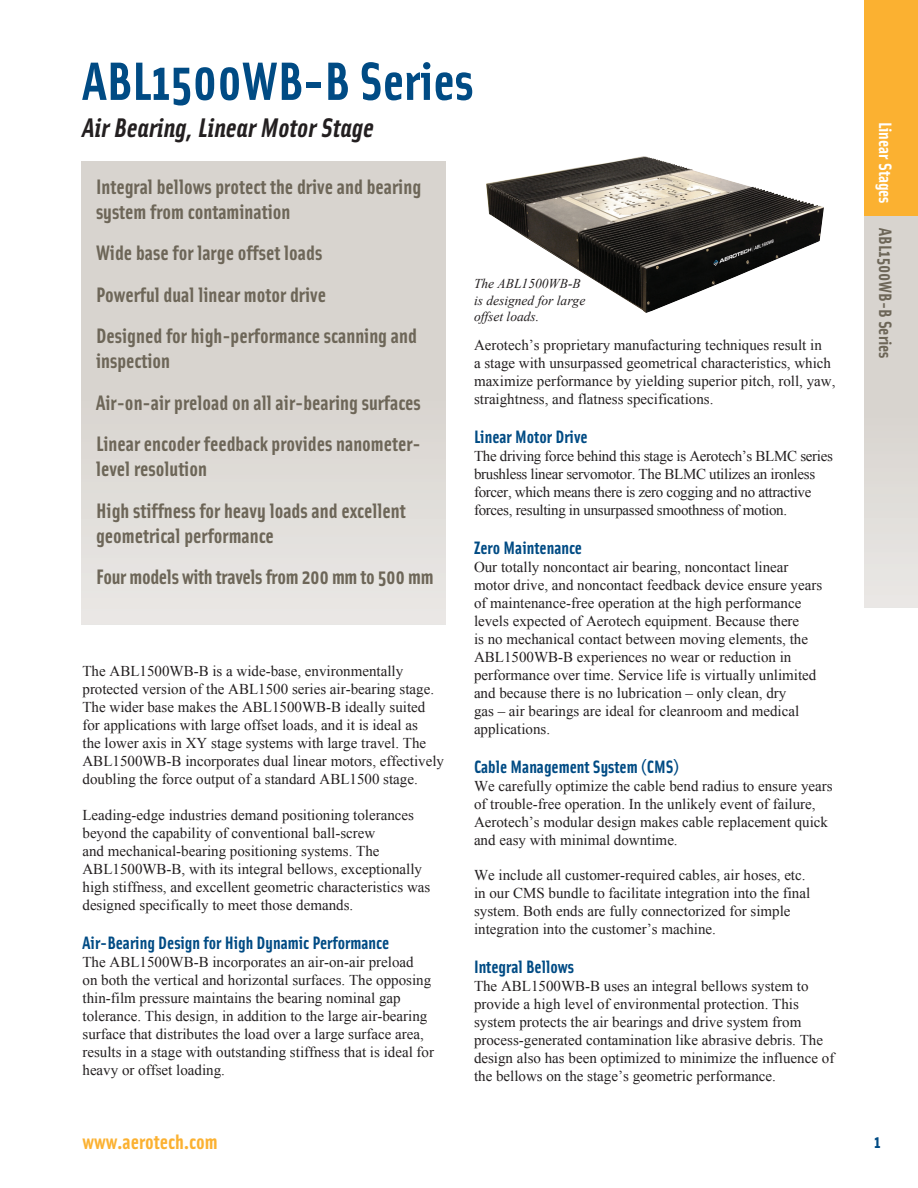
<style>
.page{position:relative;width:918px;height:1188px;background:#fff}
.page>*{position:absolute;margin:0;border:0;box-sizing:border-box;transform-origin:0 0}
.Product_Title{font:700 54px "Solex";color:#004b84}
.Product_Subtitle{font:italic 700 27px "Solex";color:#231f20}
.Bullets{font:700 21px/25.2px "Solex";color:#6d6658}
.t1{font:700 21px "Solex";color:#fbb131}
.Text_Titles{font:700 18px "Solex";color:#004b84}
.t2{font:700 18px "Solex";color:#6d6658}
.t3{font:700 18px "Solex";color:#fff}
.Text_Body{font:15px/18px "Times New Roman";color:#231f20}
.Text_Body-2{font:15px/18px "Times New Roman";letter-spacing:-.02em;color:#231f20}
.Captions_Cutlines{font:italic 13.5px/16.2px "Times New Roman";color:#231f20}
</style>
<div class="page">
<div style="left:864px;top:216px;width:54px;height:391px;background:linear-gradient(to bottom,#d3cfc9,#e6e3e0)"></div>
<div style="left:864px;top:0;width:54px;height:216px;background:#fbb131"></div>
<img style="left:486px;top:156px;width:338px;height:157px">
<div style="left:81px;top:162px;width:365px;height:462px;background:linear-gradient(to bottom,#d3cfc9,#e6e3e0)"></div>
<p class="Product_Title" style="left:82px;top:46px;width:392px">ABL1500WB-B Series</p>
<p class="Product_Subtitle" style="left:82px;top:110px;width:293px">Air Bearing, Linear Motor Stage</p>
<p class="Bullets" style="left:96px;top:173px;width:327px">Integral bellows protect the drive and bearing system from contamination</p>
<p class="Bullets" style="left:96px;top:240px;width:228px">Wide base for large offset loads</p>
<p class="Bullets" style="left:96px;top:281px;width:232px">Powerful dual linear motor drive</p>
<p class="Bullets" style="left:96px;top:322px;width:322px">Designed for high-performance scanning and inspection</p>
<p class="Bullets" style="left:96px;top:389px;width:326px">Air-on-air preload on all air-bearing surfaces</p>
<p class="Bullets" style="left:96px;top:430px;width:326px">Linear encoder feedback provides nanometer&shy;level resolution</p>
<p class="Bullets" style="left:96px;top:497px;width:311px">High stiffness for heavy loads and excellent geometrical performance</p>
<p class="Bullets" style="left:96px;top:564px;width:339px">Four models with travels from 200 mm to 500 mm</p>
<p class="Text_Body" style="left:82px;top:662px;width:363px">The ABL1500WB-B is a wide-base, environmentally protected version of the ABL1500 series air-bearing stage.<br>The wider base makes the ABL1500WB-B ideally suited for applications with large offset loads, and it is ideal as<br>the lower axis in XY stage systems with large travel. The ABL1500WB-B incorporates dual linear motors, effectively doubling the force output of a standard ABL1500 stage.</p>
<p class="Text_Body" style="left:82px;top:805px;width:349px">Leading-edge industries demand positioning tolerances beyond the capability of conventional ball-screw<br>and mechanical-bearing positioning systems. The ABL1500WB-B, with its integral bellows, exceptionally high stiffness, and excellent geometric characteristics was designed specifically to meet those demands.</p>
<p class="Text_Titles" style="left:82px;top:931px;width:308px">Air-Bearing Design for High Dynamic Performance</p>
<p class="Text_Body" style="left:82px;top:952px;width:353px">The ABL1500WB-B incorporates an air-on-air preload<br>on both the vertical and horizontal surfaces. The opposing thin-film pressure maintains the bearing nominal gap tolerance. This design, in addition to the large air-bearing surface that distributes the load over a large surface area, results in a stage with outstanding stiffness that is ideal for heavy or offset loading.</p>
<p class="Captions_Cutlines" style="left:474px;top:276px;width:113px">The ABL1500WB-B is designed for large offset loads.</p>
<p class="Text_Body" style="left:474px;top:336px;width:363px">Aerotech’s proprietary manufacturing techniques result in<br>a stage with unsurpassed geometrical characteristics, which maximize performance by yielding superior pitch, roll, yaw, straightness, and flatness specifications.</p>
<p class="Text_Titles" style="left:474px;top:425px;width:115px">Linear Motor Drive</p>
<p class="Text_Body-2" style="left:474px;top:447px;width:361px">The driving force behind this stage is Aerotech’s BLMC series brushless linear servomotor. The BLMC utilizes an ironless forcer, which means there is zero cogging and no attractive forces, resulting in unsurpassed smoothness of motion.</p>
<p class="Text_Titles" style="left:474px;top:536px;width:110px">Zero Maintenance</p>
<p class="Text_Body" style="left:474px;top:558px;width:350px">Our totally noncontact air bearing, noncontact linear motor drive, and noncontact feedback device ensure years of maintenance-free operation at the high performance levels expected of Aerotech equipment. Because there<br>is no mechanical contact between moving elements, the ABL1500WB-B experiences no wear or reduction in performance over time. Service life is virtually unlimited and because there is no lubrication – only clean, dry<br>gas – air bearings are ideal for cleanroom and medical applications.</p>
<p class="Text_Titles" style="left:474px;top:755px;width:207px">Cable Management System (CMS)</p>
<p class="Text_Body" style="left:474px;top:777px;width:360px">We carefully optimize the cable bend radius to ensure years of trouble-free operation. In the unlikely event of failure, Aerotech’s modular design makes cable replacement quick and easy with minimal downtime.</p>
<p class="Text_Body" style="left:474px;top:866px;width:338px">We include all customer-required cables, air hoses, etc. in our CMS bundle to facilitate integration into the final system. Both ends are fully connectorized for simple integration into the customer’s machine.</p>
<p class="Text_Titles" style="left:474px;top:955px;width:102px">Integral Bellows</p>
<p class="Text_Body" style="left:474px;top:977px;width:362px">The ABL1500WB-B uses an integral bellows system to provide a high level of environmental protection. This system protects the air bearings and drive system from process-generated contamination like abrasive debris. The design also has been optimized to minimize the influence of the bellows on the stage’s geometric performance.</p>
<p class="t3" style="left:897px;top:122px;width:84px;rotate:90deg">Linear Stages</p>
<p class="t2" style="left:897px;top:228px;width:132px;rotate:90deg">ABL1500WB-B Series</p>
<p class="t1" style="left:82px;top:1128px;width:137px">www.aerotech.com</p>
<p class="Text_Titles" style="left:874px;top:1130px;width:8px">1</p>
</div>
